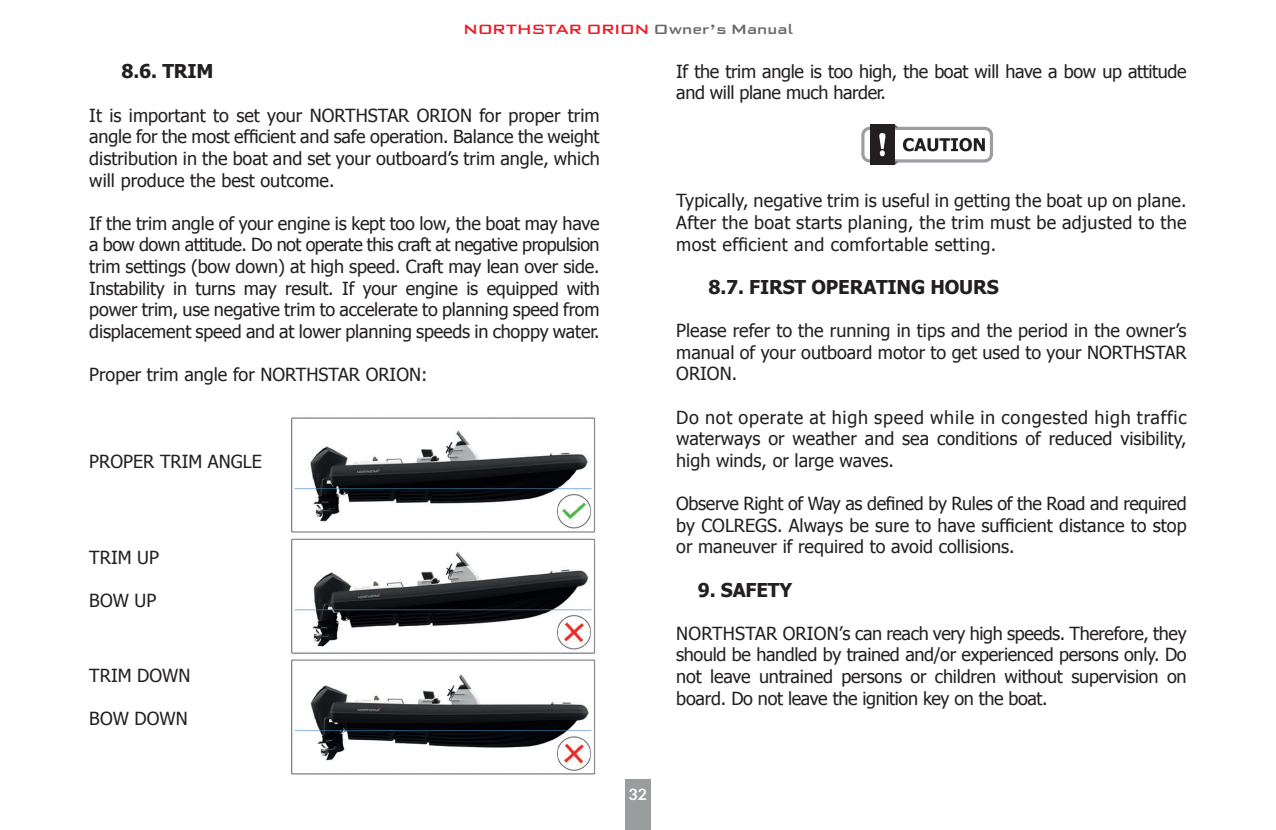
<style>
.page{position:relative;width:1276px;height:830px;background:#fff}
.page>*{position:absolute;margin:0;border:0;box-sizing:border-box;transform-origin:0 0}
.t1{font:700 18.9px "Tahoma";letter-spacing:-.01em;color:#231f20}
.t2{font:18px/21.6px "Tahoma";color:#231f20;text-align:justify}
.t3{font:18px/21.6px "Tahoma";letter-spacing:-.02em;color:#231f20}
.t4{font:700 15.75px "Lato";color:#fff}
.t5{font:500 13.5px "Morris Sans W04";color:#ee1c25}
.s1{color:#666969}
</style>
<div class="page">
<div style="left:625px;top:778px;width:25px;height:51px;background:#999d9e"></div>
<img style="left:291px;top:417px;width:305px;height:358px">
<div style="left:861px;top:127px;width:132px;height:35px;border:3px solid #9a9ea2;border-radius:7px"></div>
<div style="left:870px;top:124px;width:25px;height:41px;background:#231f20"></div>
<svg style="left:903px;top:138px;width:82px;height:13px"></svg>
<svg style="left:879px;top:133px;width:6px;height:23px"></svg>
<p class="t5" style="left:463px;top:20px;width:331px">NORTHSTAR ORION <span class="s1">Owner’s Manual</span></p>
<p class="t1" style="left:122px;top:58px;width:93px">8.6. TRIM</p>
<p class="t2" style="left:89px;top:103px;width:512px">It is important to set your NORTHSTAR ORION for proper trim angle for the most efficient and safe operation. Balance the weight distribution in the boat and set your outboard’s trim angle, which will produce the best outcome.</p>
<p class="t2" style="left:89px;top:211px;width:512px">If the trim angle of your engine is kept too low, the boat may have a bow down attitude. Do not operate this craft at negative propulsion trim settings (bow down) at high speed. Craft may lean over side.<br>Instability in turns may result. If your engine is equipped with power trim, use negative trim to accelerate to planning speed from displacement speed and at lower planning speeds in choppy water.</p>
<p class="t2" style="left:89px;top:363px;width:340px">Proper trim angle for NORTHSTAR ORION:</p>
<p class="t2" style="left:89px;top:449px;width:174px">PROPER TRIM ANGLE</p>
<p class="t2" style="left:89px;top:545px;width:71px">TRIM UP</p>
<p class="t2" style="left:89px;top:588px;width:69px">BOW UP</p>
<p class="t2" style="left:89px;top:663px;width:103px">TRIM DOWN</p>
<p class="t2" style="left:89px;top:706px;width:100px">BOW DOWN</p>
<p class="t4" style="left:628px;top:784px;width:20px">32</p>
<p class="t3" style="left:676px;top:59px;width:512px">If the trim angle is too high, the boat will have a bow up attitude and will plane much harder.</p>
<p class="t2" style="left:676px;top:189px;width:512px">Typically, negative trim is useful in getting the boat up on plane.<br>After the boat starts planing, the trim must be adjusted to the most efficient and comfortable setting.</p>
<p class="t1" style="left:708px;top:273px;width:292px">8.7. FIRST OPERATING HOURS</p>
<p class="t2" style="left:676px;top:319px;width:512px">Please refer to the running in tips and the period in the owner’s manual of your outboard motor to get used to your NORTHSTAR ORION.</p>
<p class="t2" style="left:676px;top:405px;width:512px">Do not operate at high speed while in congested high traffic waterways or weather and sea conditions of reduced visibility, high winds, or large waves.</p>
<p class="t2" style="left:676px;top:491px;width:512px">Observe Right of Way as defined by Rules of the Road and required by COLREGS. Always be sure to have sufficient distance to stop or maneuver if required to avoid collisions.</p>
<p class="t1" style="left:698px;top:576px;width:96px">9. SAFETY</p>
<p class="t2" style="left:676px;top:621px;width:512px">NORTHSTAR ORION’s can reach very high speeds. Therefore, they should be handled by trained and/or experienced persons only. Do not leave untrained persons or children without supervision on board. Do not leave the ignition key on the boat.</p>
</div>
